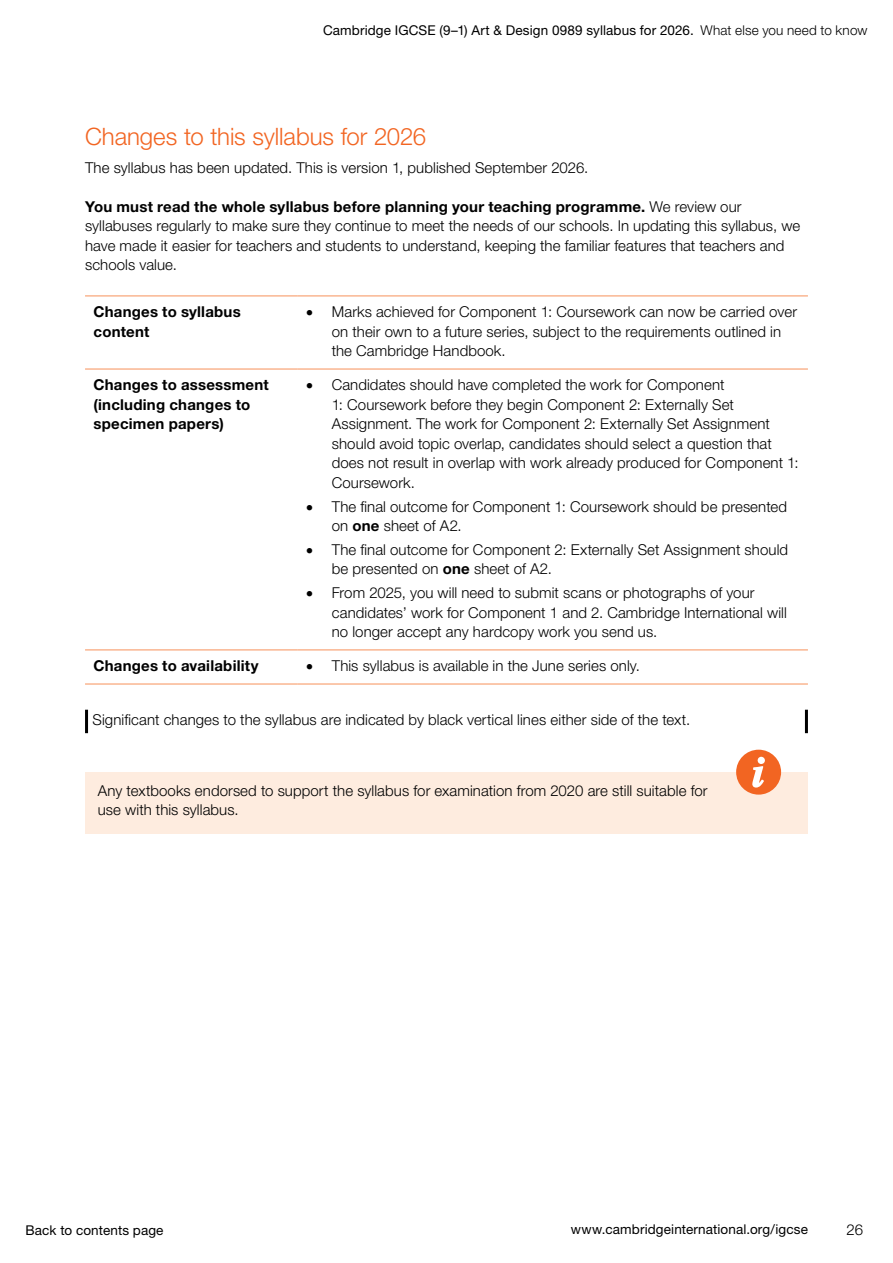
<style>
.page{position:relative;width:893px;height:1263px;background:#fff}
.page>*{position:absolute;margin:0;border:0;box-sizing:border-box;transform-origin:0 0}
.H2a_Main_Heading{font:300 24px "Helvetica Neue LTW1 G";letter-spacing:-.005em;color:#f26522}
.Bulleted_list_body_t{font:300 15px/19.5px "Helvetica Neue LTW1 G";letter-spacing:.005em;color:#000}
.Body_text{font:300 15px/19.5px "Helvetica Neue LTW1 G";letter-spacing:.005em;color:#000}
.Body_text-2{font:700 15px/19.5px "Helvetica Neue LTW1 G";letter-spacing:.015em;color:#000}
.Body_text__no_space{font:700 15px/19.5px "Helvetica Neue LTW1 G";letter-spacing:.015em;color:#000}
.t1{font:13.5px "Helvetica Neue LTW1 G";letter-spacing:.01em;color:#000}
.s1{font-weight:300}
.s2{font-weight:700}
</style>
<div class="page">
<hr style="left:85px;top:296px;width:213px;height:1px;background:#f7915a">
<hr style="left:298px;top:296px;width:510px;height:1px;background:#f7915a">
<hr style="left:85px;top:369px;width:213px;height:1px;background:#f7915a">
<hr style="left:298px;top:369px;width:510px;height:1px;background:#f7915a">
<hr style="left:85px;top:650px;width:213px;height:1px;background:#f7915a">
<hr style="left:298px;top:650px;width:510px;height:1px;background:#f7915a">
<hr style="left:85px;top:684px;width:213px;height:1px;background:#f7915a">
<hr style="left:298px;top:684px;width:510px;height:1px;background:#f7915a">
<hr style="left:85px;top:710px;width:3px;height:23px;background:#000">
<hr style="left:805px;top:710px;width:3px;height:23px;background:#000">
<div style="left:85px;top:772px;width:723px;height:62px;background:#feecdf"></div>
<svg style="left:736px;top:750px;width:45px;height:45px"></svg>
<p class="t1" style="left:323px;top:22px;width:546px">Cambridge IGCSE (9–1) Art &amp; Design 0989 syllabus for 2026. <span class="s1">What else you need to know</span></p>
<h2 class="H2a_Main_Heading" style="left:85px;top:121px;width:343px">Changes to this syllabus for 2026</h2>
<p class="Body_text" style="left:85px;top:158px;width:505px">The syllabus has been updated. This is version 1, published September 2026.</p>
<p class="Body_text" style="left:85px;top:197px;width:717px"><span class="s2">You must read the whole syllabus before planning your teaching programme.</span> We review our syllabuses regularly to make sure they continue to meet the needs of our schools. In updating this syllabus, we have made it easier for teachers and students to understand, keeping the familiar features that teachers and schools value.</p>
<p class="Body_text__no_space" style="left:94px;top:302px;width:149px">Changes to syllabus content</p>
<p class="Bulleted_list_body_t" style="left:332px;top:302px;width:467px;text-indent:-26px">• Marks achieved for Component 1: Coursework can now be carried over on their own to a future series, subject to the requirements outlined in the Cambridge Handbook.</p>
<p class="Body_text-2" style="left:94px;top:375px;width:177px">Changes to assessment (including changes to specimen papers)</p>
<p class="Bulleted_list_body_t" style="left:332px;top:375px;width:468px;text-indent:-26px">• Candidates should have completed the work for Component<br>1: Coursework before they begin Component 2: Externally Set Assignment. The work for Component 2: Externally Set Assignment should avoid topic overlap, candidates should select a question that does not result in overlap with work already produced for Component 1:<br>Coursework.</p>
<p class="Bulleted_list_body_t" style="left:332px;top:496px;width:457px;text-indent:-26px">• The final outcome for Component 1: Coursework should be presented on <span class="s2">one</span> sheet of A2.</p>
<p class="Bulleted_list_body_t" style="left:332px;top:540px;width:458px;text-indent:-26px">• The final outcome for Component 2: Externally Set Assignment should be presented on <span class="s2">one</span> sheet of A2.</p>
<p class="Bulleted_list_body_t" style="left:332px;top:583px;width:457px;text-indent:-26px">• From 2025, you will need to submit scans or photographs of your candidates’ work for Component 1 and 2. Cambridge International will no longer accept any hardcopy work you send us.</p>
<p class="Body_text-2" style="left:94px;top:656px;width:166px">Changes to availability</p>
<p class="Bulleted_list_body_t" style="left:306px;top:656px;width:335px">• This syllabus is available in the June series only.</p>
<p class="Body_text" style="left:93px;top:709px;width:599px">Significant changes to the syllabus are indicated by black vertical lines either side of the text.</p>
<p class="Body_text" style="left:98px;top:780px;width:611px">Any textbooks endorsed to support the syllabus for examination from 2020 are still suitable for use with this syllabus.</p>
<p class="t1" style="left:26px;top:1222px;width:140px">Back to contents page</p>
<p class="t1" style="left:571px;top:1221px;width:239px">www.cambridgeinternational.org/igcse</p>
<p class="Bulleted_list_body_t" style="left:846px;top:1220px;width:18px">26</p>
</div>
